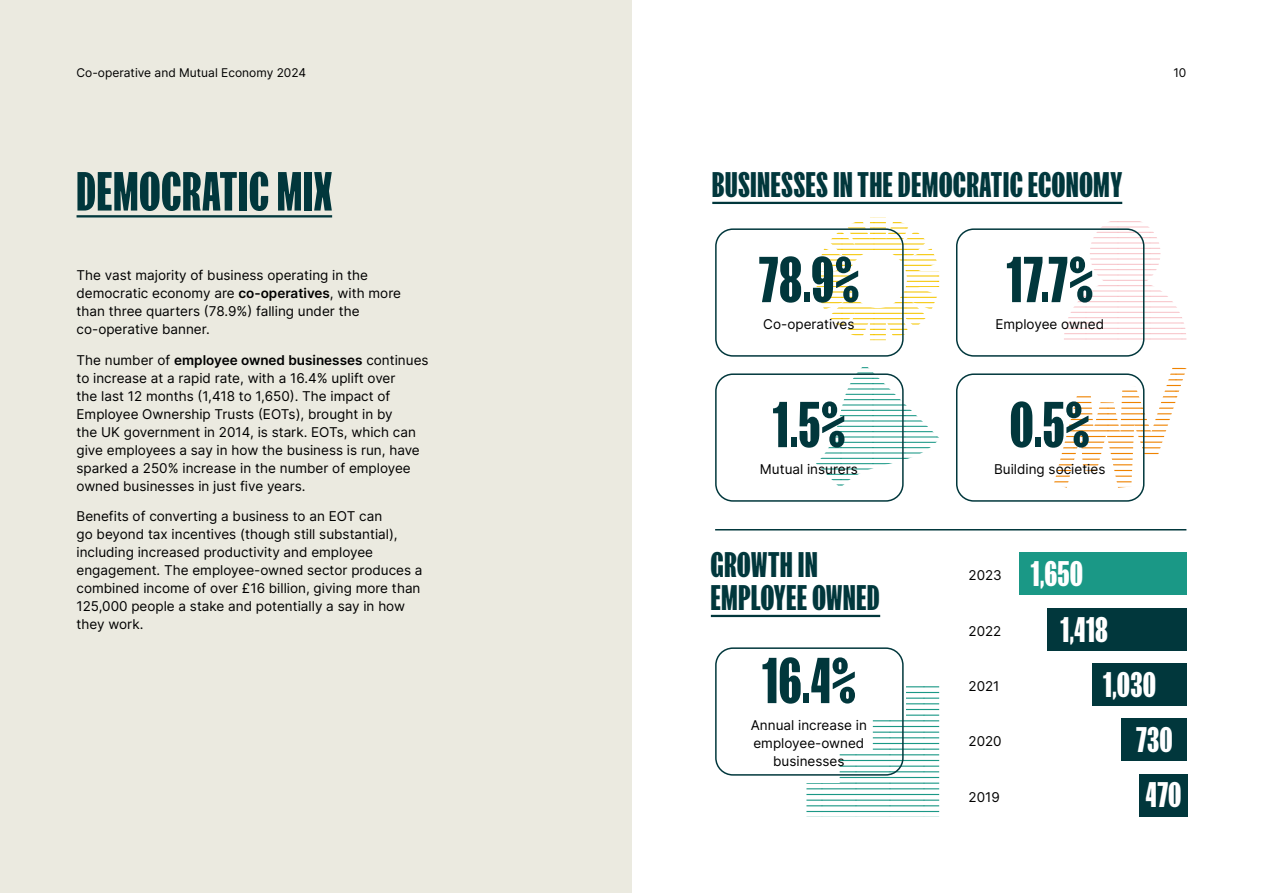
<style>
.page{position:relative;width:1263px;height:893px;background:#fff}
.page>*{position:absolute;margin:0;border:0;box-sizing:border-box;transform-origin:0 0}
.t1{font:700 60px "FK Screamer";color:#01373c}
.t2{font:700 51px "FK Screamer";letter-spacing:.025em;color:#01373c}
.t3{font:700 33px/33px "FK Screamer";letter-spacing:.025em;color:#01373c}
.t4{font:700 33px/55.3px "FK Screamer";letter-spacing:.025em;color:#fff;text-align:center}
.t5{font:13.5px/18px "Inter";color:#000}
.t6{font:12px "Inter";color:#000}
.s1{font-weight:600}
</style>
<div class="page">
<div style="left:0;top:0;width:631px;height:893px;background:#ebeae0"></div>
<svg style="left:817px;top:222px;width:122px;height:118px"></svg>
<svg style="left:1064px;top:221px;width:122px;height:119px"></svg>
<svg style="left:1054px;top:367px;width:132px;height:121px"></svg>
<svg style="left:816px;top:367px;width:123px;height:119px"></svg>
<svg style="left:806px;top:686px;width:133px;height:127px"></svg>
<hr style="left:712px;top:202px;width:410px;height:2px;background:#01373c">
<hr style="left:715px;top:529px;width:471px;height:1px;background:#01373c">
<div style="left:715px;top:373px;width:189px;height:129px;border:2px solid #01373c;border-radius:17px"></div>
<div style="left:956px;top:373px;width:188px;height:129px;border:2px solid #01373c;border-radius:17px"></div>
<div style="left:715px;top:228px;width:189px;height:129px;border:2px solid #01373c;border-radius:17px"></div>
<div style="left:956px;top:228px;width:188px;height:129px;border:2px solid #01373c;border-radius:17px"></div>
<div style="left:715px;top:647px;width:189px;height:129px;border:2px solid #01373c;border-radius:17px"></div>
<div style="left:1121px;top:718px;width:65px;height:43px;background:#01373c"></div>
<div style="left:1047px;top:608px;width:139px;height:43px;background:#01373c"></div>
<div style="left:1019px;top:552px;width:167px;height:43px;background:#1a9886"></div>
<div style="left:1139px;top:773px;width:49px;height:43px;background:#01373c"></div>
<div style="left:1092px;top:663px;width:94px;height:43px;background:#01373c"></div>
<hr style="left:77px;top:215px;width:255px;height:2px;background:#01373c">
<hr style="left:711px;top:615px;width:169px;height:2px;background:#01373c">
<p class="t6" style="left:77px;top:63px;width:231px">Co-operative and Mutual Economy 2024</p>
<p class="t6" style="left:1173px;top:63px;width:15px">10</p>
<h2 class="t2" style="left:77px;top:161px;width:257px">DEMOCRATIC MIX</h2>
<p class="t5" style="left:77px;top:266px;width:326px">The vast majority of business operating in the democratic economy are <span class="s1">co-operatives</span>, with more than three quarters (78.9%) falling under the co-operative banner.</p>
<p class="t5" style="left:77px;top:350px;width:354px">The number of <span class="s1">employee owned businesses</span> continues to increase at a rapid rate, with a 16.4% uplift over<br>the last 12 months (1,418 to 1,650). The impact of Employee Ownership Trusts (EOTs), brought in by<br>the UK government in 2014, is stark. EOTs, which can give employees a say in how the business is run, have sparked a 250% increase in the number of employee owned businesses in just five years.</p>
<p class="t5" style="left:77px;top:507px;width:347px">Benefits of converting a business to an EOT can<br>go beyond tax incentives (though still substantial), including increased productivity and employee engagement. The employee-owned sector produces a combined income of over £16 billion, giving more than 125,000 people a stake and potentially a say in how they work.</p>
<h3 class="t3" style="left:712px;top:167px;width:411px">BUSINESSES IN THE DEMOCRATIC ECONOMY</h3>
<h1 class="t1" style="left:759px;top:244px;width:102px">78.9%</h1>
<p class="t5" style="left:763px;top:315px;width:93px">Co-operatives</p>
<h1 class="t1" style="left:773px;top:389px;width:74px">1.5%</h1>
<p class="t5" style="left:760px;top:460px;width:99px">Mutual insurers</p>
<h3 class="t3" style="left:711px;top:547px;width:170px">GROWTH IN<br>EMPLOYEE OWNED</h3>
<h1 class="t1" style="left:762px;top:645px;width:95px">16.4%</h1>
<p class="t5" style="left:751px;top:716px;width:118px;text-align:center">Annual increase in employee-owned businesses</p>
<h1 class="t1" style="left:1006px;top:244px;width:88px">17.7%</h1>
<p class="t5" style="left:995px;top:315px;width:110px">Employee owned</p>
<h1 class="t1" style="left:1010px;top:389px;width:81px">0.5%</h1>
<p class="t5" style="left:994px;top:460px;width:113px">Building societies</p>
<p class="t5" style="left:968px;top:566px;width:35px">2023</p>
<p class="t5" style="left:968px;top:621px;width:34px">2022</p>
<p class="t5" style="left:968px;top:677px;width:33px">2021</p>
<p class="t5" style="left:968px;top:732px;width:35px">2020</p>
<p class="t5" style="left:968px;top:787px;width:33px">2019</p>
<h3 class="t4" style="left:1031px;top:545px;width:54px">1,650</h3>
<h3 class="t4" style="left:1060px;top:600px;width:48px">1,418</h3>
<h3 class="t4" style="left:1103px;top:656px;width:54px">1,030</h3>
<h3 class="t4" style="left:1136px;top:711px;width:47px">730<br>470</h3>
</div>
